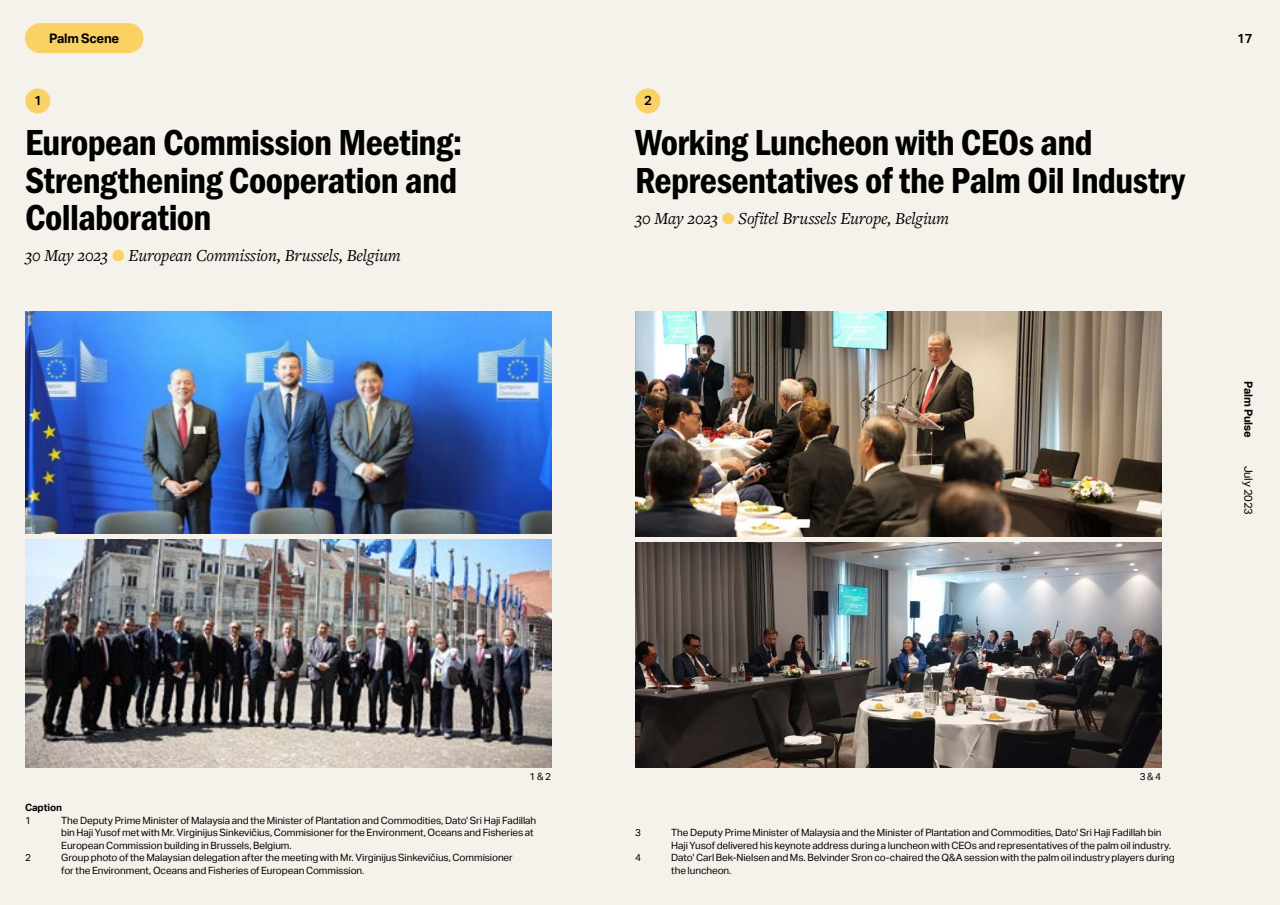
<style>
.page{position:relative;width:1280px;height:905px;background:#f5f2eb}
.page>*{position:absolute;margin:0;border:0;box-sizing:border-box;transform-origin:0 0}
.t1{font:37.5px/37.5px "Franklin Gothic URW Con Dem";letter-spacing:-.015em;color:#000}
.t2{font:italic 17.5px "Freight Text Pro";letter-spacing:-.01em;color:#000}
.t3{font:700 13.12px "Aktiv Grotesk";letter-spacing:-.02em;color:#000}
.t4{font:600 13.12px "Aktiv Grotesk";color:#000}
.t5{font:700 11.25px "Aktiv Grotesk";letter-spacing:-.015em;color:#000}
.t6{font:11.25px "Aktiv Grotesk";letter-spacing:-.015em;color:#000}
.t7{font:10px/12.5px "Aktiv Grotesk";letter-spacing:-.005em;color:#000}
.t8{font:700 10px "Aktiv Grotesk";letter-spacing:-.005em;color:#000}
.s1{color:#fad163}
</style>
<div class="page">
<div style="left:25px;top:23px;width:118px;height:30px;background:#fad163;border-radius:15px"></div>
<div style="left:25px;top:88px;width:25px;height:25px;background:#fad163;border-radius:50%"></div>
<img style="left:25px;top:311px;width:526px;height:222px">
<img style="left:25px;top:540px;width:526px;height:228px">
<div style="left:635px;top:88px;width:25px;height:25px;background:#fad163;border-radius:50%"></div>
<img style="left:635px;top:542px;width:526px;height:226px">
<img style="left:635px;top:311px;width:526px;height:225px">
<h3 class="t3" style="left:49px;top:30px;width:72px">Palm Scene</h3>
<h3 class="t4" style="left:1237px;top:30px;width:17px">17</h3>
<h3 class="t4" style="left:34px;top:93px;width:9px">1</h3>
<h1 class="t1" style="left:25px;top:122px;width:439px">European Commission Meeting:<br>Strengthening Cooperation and<br>Collaboration</h1>
<h2 class="t2" style="left:25px;top:244px;width:377px">30 May 2023 <span class="s1">b</span> European Commission, Brussels, Belgium</h2>
<h3 class="t4" style="left:644px;top:93px;width:9px">2</h3>
<h1 class="t1" style="left:635px;top:122px;width:551px">Working Luncheon with CEOs and<br>Representatives of the Palm Oil Industry</h1>
<h2 class="t2" style="left:635px;top:207px;width:316px">30 May 2023 <span class="s1">b</span> Sofitel Brussels Europe, Belgium</h2>
<p class="t5" style="left:1255px;top:381px;width:58px;rotate:90deg">Palm Pulse</p>
<p class="t6" style="left:1255px;top:466px;width:51px;rotate:90deg">July 2023</p>
<p class="t7" style="left:530px;top:770px;width:23px">1 &amp; 2</p>
<p class="t8" style="left:25px;top:802px;width:39px">Caption</p>
<p class="t7" style="left:25px;top:814px;width:7px">1</p>
<p class="t7" style="left:61px;top:814px;width:476px">The Deputy Prime Minister of Malaysia and the Minister of Plantation and Commodities, Dato' Sri Haji Fadillah bin Haji Yusof met with Mr. Virginijus Sinkevičius, Commisioner for the Environment, Oceans and Fisheries at<br>European Commission building in Brussels, Belgium.</p>
<p class="t7" style="left:25px;top:852px;width:7px">2</p>
<p class="t7" style="left:61px;top:852px;width:453px">Group photo of the Malaysian delegation after the meeting with Mr. Virginijus Sinkevičius, Commisioner for the Environment, Oceans and Fisheries of European Commission.</p>
<p class="t7" style="left:1140px;top:770px;width:23px">3 &amp; 4</p>
<p class="t7" style="left:635px;top:827px;width:7px">3</p>
<p class="t7" style="left:671px;top:827px;width:501px">The Deputy Prime Minister of Malaysia and the Minister of Plantation and Commodities, Dato' Sri Haji Fadillah bin<br>Haji Yusof delivered his keynote address during a luncheon with CEOs and representatives of the palm oil industry.</p>
<p class="t7" style="left:635px;top:852px;width:7px">4</p>
<p class="t7" style="left:671px;top:852px;width:505px">Dato' Carl Bek-Nielsen and Ms. Belvinder Sron co-chaired the Q&amp;A session with the palm oil industry players during the luncheon.</p>
</div>
